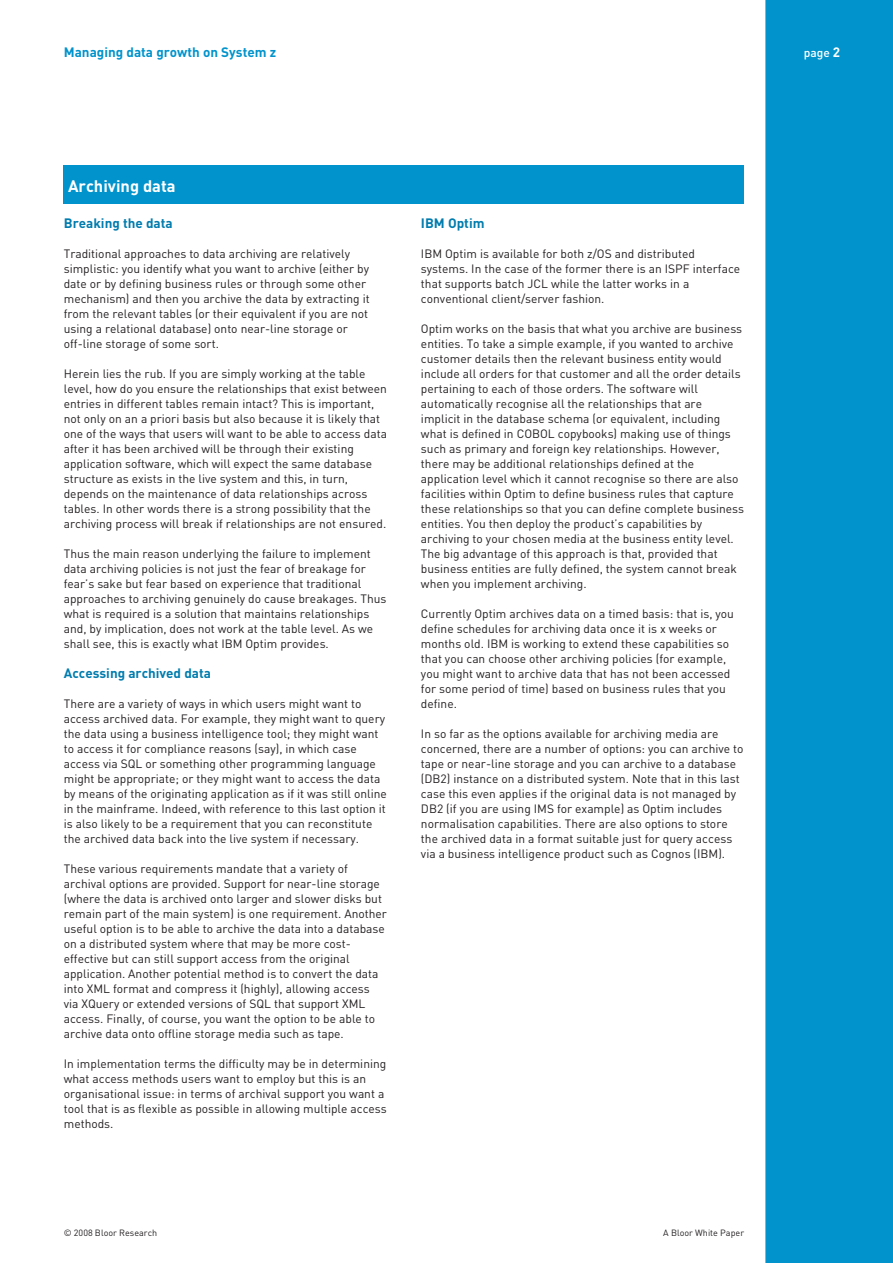
<style>
.page{position:relative;width:893px;height:1263px;background:#fff}
.page>*{position:absolute;margin:0;border:0;box-sizing:border-box;transform-origin:0 0}
.Heading_level_1{font:700 16.5px "DIN";color:#fff}
.Header_-_Level_2{font:700 13.5px "DIN";color:#007cae}
.t1{font:700 13.5px "DIN";color:#0093cc}
.Body_copy{font:12px/15px "DIN";color:#231f20}
.t2{font:500 12px "DIN";color:#fff}
.t3{font:9px "DIN";color:#231f20}
.s1{font-weight:700;font-size:13.5px}
</style>
<div class="page">
<div style="left:765px;top:0;width:128px;height:1263px;background:#0093cc"></div>
<div style="left:64px;top:166px;width:680px;height:38px;background:#0093cc"></div>
<p class="t1" style="left:64px;top:45px;width:214px">Managing data growth on System z</p>
<p class="Heading_level_1" style="left:68px;top:176px;width:109px">Archiving data</p>
<p class="Header_-_Level_2" style="left:64px;top:215px;width:110px">Breaking the data</p>
<p class="Body_copy" style="left:64px;top:246px;width:308px">Traditional approaches to data archiving are relatively simplistic: you identify what you want to archive (either by date or by defining business rules or through some other mechanism) and then you archive the data by extracting it from the relevant tables (or their equivalent if you are not using a relational database) onto near-line storage or off-line storage of some sort.</p>
<p class="Body_copy" style="left:64px;top:366px;width:325px">Herein lies the rub. If you are simply working at the table level, how do you ensure the relationships that exist between entries in different tables remain intact? This is important, not only on an a priori basis but also because it is likely that one of the ways that users will want to be able to access data after it has been archived will be through their existing application software, which will expect the same database structure as exists in the live system and this, in turn, depends on the maintenance of data relationships across tables. In other words there is a strong possibility that the archiving process will break if relationships are not ensured.</p>
<p class="Body_copy" style="left:64px;top:546px;width:324px">Thus the main reason underlying the failure to implement data archiving policies is not just the fear of breakage for fear’s sake but fear based on experience that traditional approaches to archiving genuinely do cause breakages. Thus what is required is a solution that maintains relationships and, by implication, does not work at the table level. As we shall see, this is exactly what IBM Optim provides.</p>
<p class="Header_-_Level_2" style="left:64px;top:665px;width:149px">Accessing archived data</p>
<p class="Body_copy" style="left:64px;top:696px;width:325px">There are a variety of ways in which users might want to access archived data. For example, they might want to query the data using a business intelligence tool; they might want to access it for compliance reasons (say), in which case access via SQL or something other programming language might be appropriate; or they might want to access the data by means of the originating application as if it was still online in the mainframe. Indeed, with reference to this last option it is also likely to be a requirement that you can reconstitute the archived data back into the live system if necessary.</p>
<p class="Body_copy" style="left:64px;top:861px;width:325px">These various requirements mandate that a variety of archival options are provided. Support for near-line storage (where the data is archived onto larger and slower disks but remain part of the main system) is one requirement. Another useful option is to be able to archive the data into a database on a distributed system where that may be more cost&shy;effective but can still support access from the original application. Another potential method is to convert the data into XML format and compress it (highly), allowing access via XQuery or extended versions of SQL that support XML access. Finally, of course, you want the option to be able to archive data onto offline storage media such as tape.</p>
<p class="Body_copy" style="left:64px;top:1056px;width:325px">In implementation terms the difficulty may be in determining what access methods users want to employ but this is an organisational issue: in terms of archival support you want a tool that is as flexible as possible in allowing multiple access methods.</p>
<p class="Header_-_Level_2" style="left:421px;top:215px;width:65px">IBM Optim</p>
<p class="Body_copy" style="left:421px;top:246px;width:321px">IBM Optim is available for both z/OS and distributed systems. In the case of the former there is an ISPF interface that supports batch JCL while the latter works in a conventional client/server fashion.</p>
<p class="Body_copy" style="left:421px;top:321px;width:325px">Optim works on the basis that what you archive are business entities. To take a simple example, if you wanted to archive customer details then the relevant business entity would include all orders for that customer and all the order details pertaining to each of those orders. The software will automatically recognise all the relationships that are implicit in the database schema (or equivalent, including what is defined in COBOL copybooks) making use of things such as primary and foreign key relationships. However, there may be additional relationships defined at the application level which it cannot recognise so there are also facilities within Optim to define business rules that capture these relationships so that you can define complete business entities. You then deploy the product’s capabilities by archiving to your chosen media at the business entity level.<br>The big advantage of this approach is that, provided that business entities are fully defined, the system cannot break when you implement archiving.</p>
<p class="Body_copy" style="left:421px;top:606px;width:315px">Currently Optim archives data on a timed basis: that is, you define schedules for archiving data once it is x weeks or months old. IBM is working to extend these capabilities so that you can choose other archiving policies (for example, you might want to archive data that has not been accessed for some period of time) based on business rules that you define.</p>
<p class="Body_copy" style="left:421px;top:726px;width:324px">In so far as the options available for archiving media are concerned, there are a number of options: you can archive to tape or near-line storage and you can archive to a database (DB2) instance on a distributed system. Note that in this last case this even applies if the original data is not managed by DB2 (if you are using IMS for example) as Optim includes normalisation capabilities. There are also options to store the archived data in a format suitable just for query access via a business intelligence product such as Cognos (IBM).</p>
<p class="t3" style="left:64px;top:1227px;width:95px">© 2008 Bloor Research</p>
<p class="t3" style="left:663px;top:1227px;width:82px">A Bloor White Paper</p>
<p class="t2" style="left:804px;top:46px;width:38px">page <span class="s1">2</span></p>
</div>
